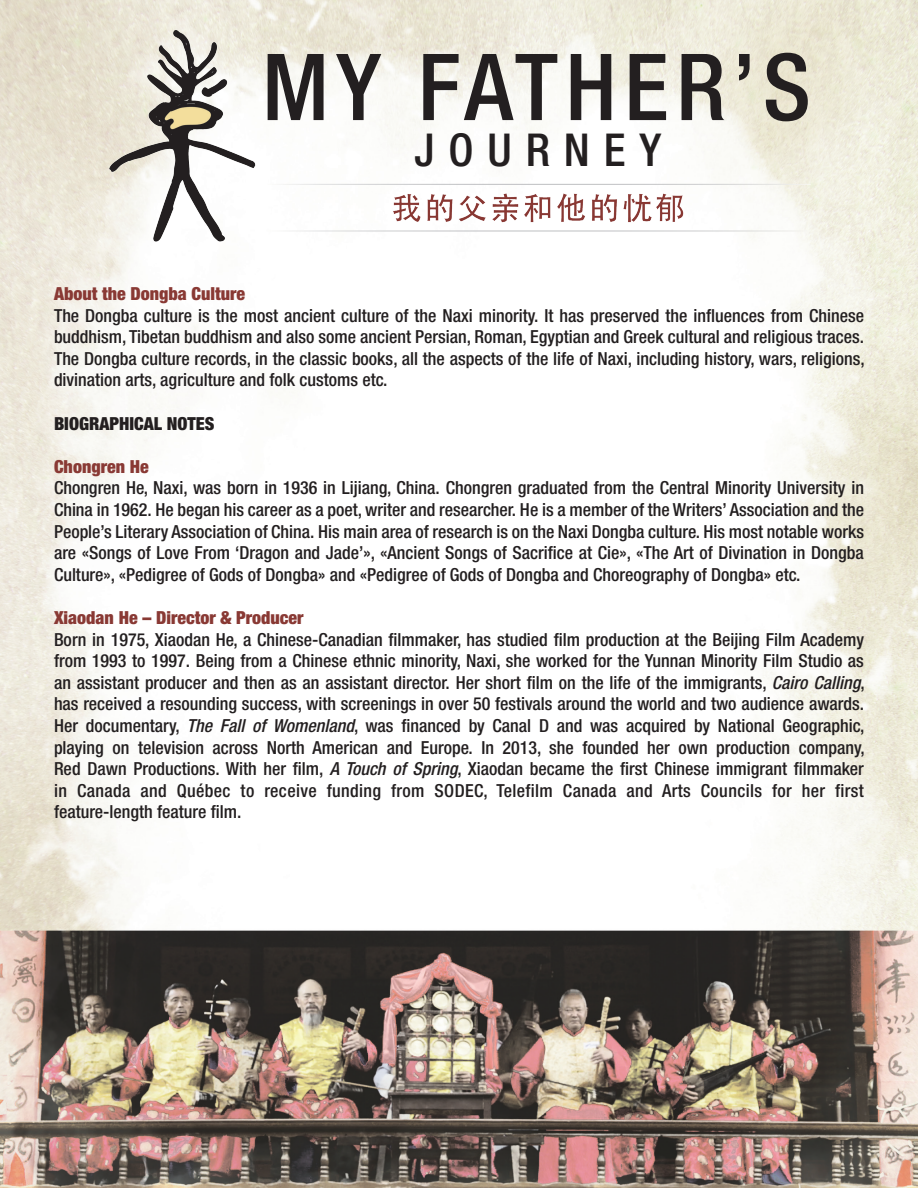
<style>
.page{position:relative;width:918px;height:1188px;background:#fff}
.page>*{position:absolute;margin:0;border:0;box-sizing:border-box;transform-origin:0 0}
.t1{font:500 condensed 92.55px "Helvetica Neue LT Std";letter-spacing:.08em;color:#231f20}
.t2{font:500 condensed 45.3px "Helvetica Neue LT Std";letter-spacing:.305em;color:#231f20}
.t3{font:500 condensed 18px/21.6px "Helvetica Neue LT Std";color:#231f20;text-align:justify}
.t4{font:900 condensed 18px "Helvetica Neue LT Std";color:#893934}
.t5{font:900 condensed 18px "Helvetica Neue LT Std";color:#231f20}
.s1{font-style:italic}
</style>
<div class="page">
<img style="left:0;top:0;width:918px;height:1188px">
<img style="left:107px;top:24px;width:168px;height:222px">
<img style="left:380px;top:183px;width:317px;height:48px">
<hr style="left:268px;top:184px;width:543px;height:1px;background:#fff">
<hr style="left:268px;top:231px;width:543px;height:1px;background:#fff">
<p class="t1" style="left:262px;top:32px;width:550px">MY FATHER’S</p>
<p class="t2" style="left:414px;top:122px;width:248px">JOURNEY</p>
<p class="t4" style="left:54px;top:283px;width:193px">About the Dongba Culture</p>
<p class="t3" style="left:54px;top:304px;width:812px">The Dongba culture is the most ancient culture of the Naxi minority. It has preserved the influences from Chinese buddhism, Tibetan buddhism and also some ancient Persian, Roman, Egyptian and Greek cultural and religious traces.<br>The Dongba culture records, in the classic books, all the aspects of the life of Naxi, including history, wars, religions, divination arts, agriculture and folk customs etc.</p>
<p class="t5" style="left:54px;top:412px;width:162px">BIOGRAPHICAL NOTES</p>
<p class="t4" style="left:54px;top:455px;width:96px">Chongren He</p>
<p class="t3" style="left:54px;top:477px;width:812px">Chongren He, Naxi, was born in 1936 in Lijiang, China. Chongren graduated from the Central Minority University in China in 1962. He began his career as a poet, writer and researcher. He is a member of the Writers’ Association and the People’s Literary Association of China. His main area of research is on the Naxi Dongba culture. His most notable works are «Songs of Love From ‘Dragon and Jade’», «Ancient Songs of Sacrifice at Cie», «The Art of Divination in Dongba Culture», «Pedigree of Gods of Dongba» and «Pedigree of Gods of Dongba and Choreography of Dongba» etc.</p>
<p class="t4" style="left:54px;top:607px;width:251px">Xiaodan He – Director &amp; Producer</p>
<p class="t3" style="left:54px;top:628px;width:812px">Born in 1975, Xiaodan He, a Chinese-Canadian filmmaker, has studied film production at the Beijing Film Academy from 1993 to 1997. Being from a Chinese ethnic minority, Naxi, she worked for the Yunnan Minority Film Studio as an assistant producer and then as an assistant director. Her short film on the life of the immigrants, <span class="s1">Cairo Calling</span>, has received a resounding success, with screenings in over 50 festivals around the world and two audience awards.<br>Her documentary, <span class="s1">The Fall of Womenland</span>, was financed by Canal D and was acquired by National Geographic, playing on television across North American and Europe. In 2013, she founded her own production company, Red Dawn Productions. With her film, <span class="s1">A Touch of Spring</span>, Xiaodan became the first Chinese immigrant filmmaker in Canada and Québec to receive funding from SODEC, Telefilm Canada and Arts Councils for her first feature-length feature film.</p>
</div>
